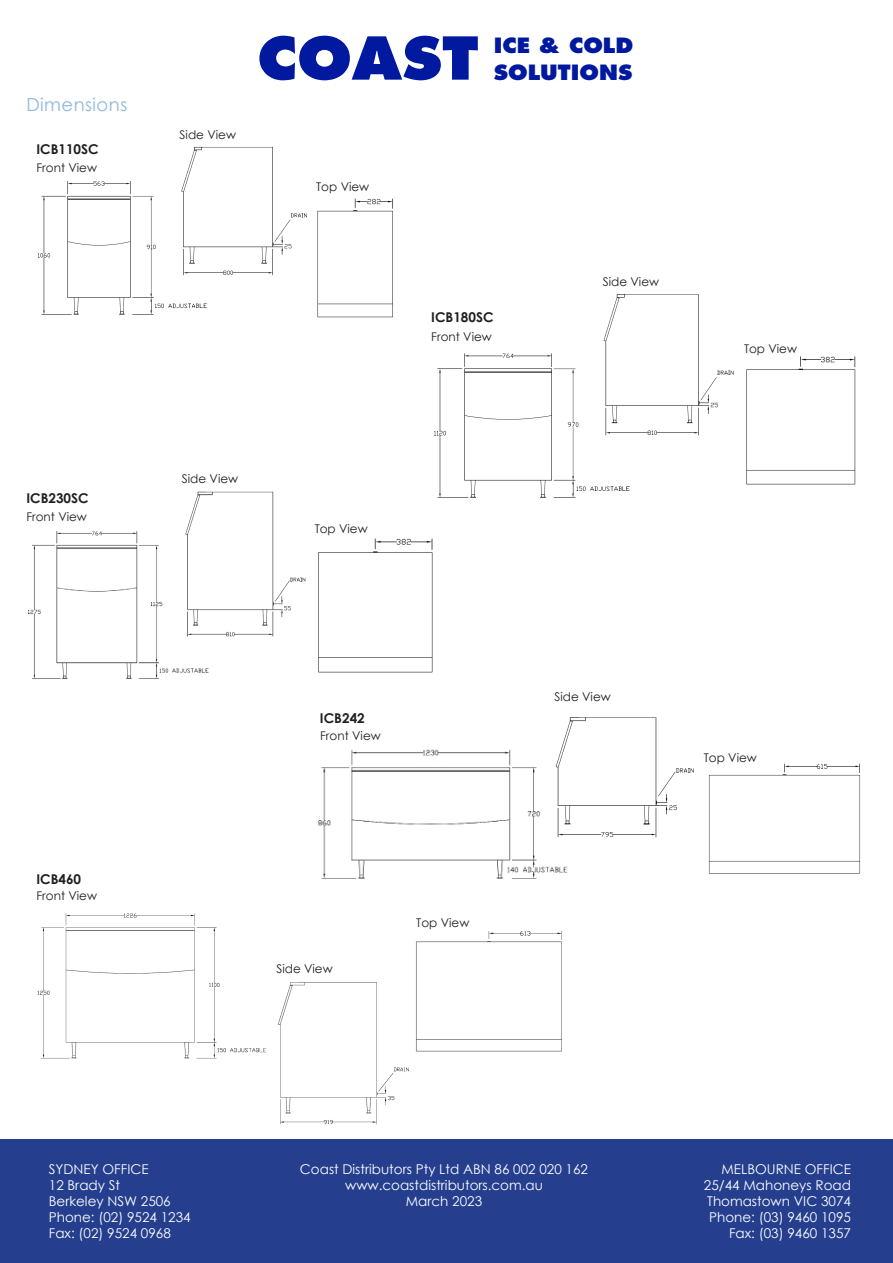
<style>
.page{position:relative;width:893px;height:1263px;background:#fff}
.page>*{position:absolute;margin:0;border:0;box-sizing:border-box;transform-origin:0 0}
.t1{font:800 20.4px/26.7px "Futura";color:#00199f;scale:1.06 1}
.t2{font:18px "Century Gothic";letter-spacing:.025em;color:#8eb7e1}
.t3{font:13.5px "Century Gothic";color:#fff}
.t4{font:700 13.5px "Century Gothic";color:#231f20}
.t5{font:12px "Century Gothic";color:#231f20}
</style>
<div class="page">
<div style="left:0;top:1140px;width:893px;height:123px;background:#253f8e"></div>
<svg style="left:259px;top:36px;width:219px;height:44px"></svg>
<img style="left:708px;top:763px;width:152px;height:111px">
<img style="left:38px;top:181px;width:169px;height:134px">
<img style="left:317px;top:198px;width:76px;height:120px">
<img style="left:180px;top:146px;width:127px;height:130px">
<img style="left:434px;top:353px;width:196px;height:145px">
<img style="left:746px;top:356px;width:110px;height:129px">
<img style="left:603px;top:294px;width:131px;height:142px">
<img style="left:28px;top:531px;width:181px;height:148px">
<img style="left:183px;top:491px;width:123px;height:149px">
<img style="left:318px;top:538px;width:115px;height:135px">
<img style="left:37px;top:913px;width:229px;height:146px">
<img style="left:278px;top:982px;width:131px;height:143px">
<img style="left:416px;top:931px;width:146px;height:121px">
<img style="left:318px;top:749px;width:250px;height:130px">
<img style="left:554px;top:717px;width:140px;height:123px">
<p class="t2" style="left:26px;top:92px;width:102px">Dimensions</p>
<p class="t4" style="left:36px;top:139px;width:64px">ICB110SC</p>
<p class="t5" style="left:36px;top:159px;width:62px">Front View</p>
<p class="t5" style="left:180px;top:127px;width:58px">Side View</p>
<p class="t4" style="left:26px;top:488px;width:64px">ICB230SC</p>
<p class="t5" style="left:26px;top:509px;width:62px">Front View</p>
<p class="t5" style="left:182px;top:470px;width:58px">Side View</p>
<p class="t5" style="left:316px;top:178px;width:55px">Top View</p>
<p class="t1" style="left:494px;top:32px;width:133px">ICE &amp; COLD<br>SOLUTIONS</p>
<p class="t4" style="left:431px;top:307px;width:64px">ICB180SC</p>
<p class="t5" style="left:431px;top:328px;width:62px">Front View</p>
<p class="t5" style="left:603px;top:274px;width:58px">Side View</p>
<p class="t5" style="left:315px;top:520px;width:55px">Top View</p>
<p class="t5" style="left:744px;top:340px;width:55px">Top View</p>
<p class="t4" style="left:36px;top:869px;width:46px">ICB460</p>
<p class="t5" style="left:36px;top:887px;width:62px">Front View</p>
<p class="t4" style="left:320px;top:708px;width:46px">ICB242</p>
<p class="t5" style="left:320px;top:727px;width:62px">Front View</p>
<p class="t5" style="left:276px;top:961px;width:58px">Side View</p>
<p class="t5" style="left:416px;top:914px;width:55px">Top View</p>
<p class="t5" style="left:554px;top:688px;width:58px">Side View</p>
<p class="t5" style="left:704px;top:750px;width:55px">Top View</p>
<p class="t3" style="left:49px;top:1159px;width:101px">SYDNEY OFFICE</p>
<p class="t3" style="left:49px;top:1175px;width:73px">12 Brady St</p>
<p class="t3" style="left:49px;top:1192px;width:123px">Berkeley NSW 2506</p>
<p class="t3" style="left:49px;top:1208px;width:143px">Phone: (02) 9524 1234</p>
<p class="t3" style="left:49px;top:1224px;width:123px">Fax: (02) 9524 0968</p>
<p class="t3" style="left:300px;top:1159px;width:290px">Coast Distributors Pty Ltd ABN 86 002 020 162</p>
<p class="t3" style="left:345px;top:1175px;width:199px">www.coastdistributors.com.au</p>
<p class="t3" style="left:406px;top:1192px;width:78px">March 2023</p>
<p class="t3" style="left:721px;top:1159px;width:131px">MELBOURNE OFFICE</p>
<p class="t3" style="left:704px;top:1175px;width:148px">25/44 Mahoneys Road</p>
<p class="t3" style="left:707px;top:1192px;width:145px">Thomastown VIC 3074</p>
<p class="t3" style="left:709px;top:1208px;width:143px">Phone: (03) 9460 1095</p>
<p class="t3" style="left:729px;top:1224px;width:123px">Fax: (03) 9460 1357</p>
</div>
